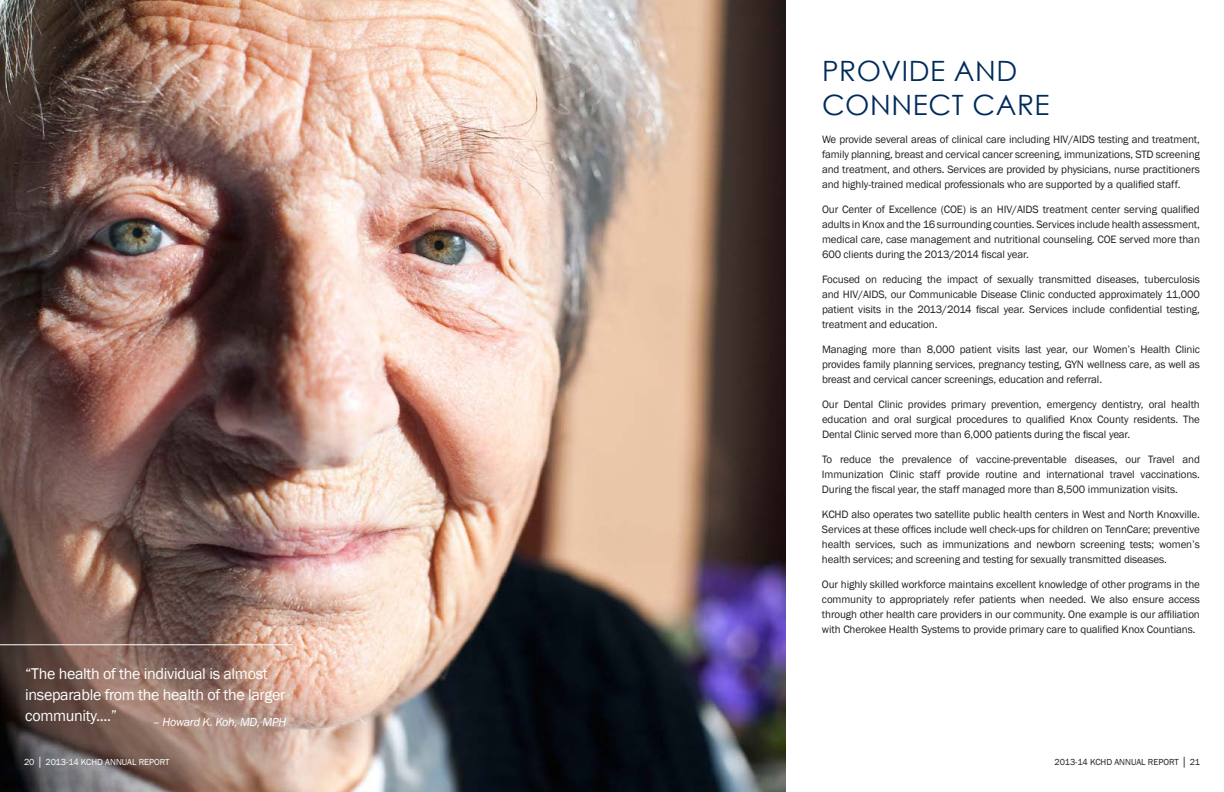
<style>
.page{position:relative;width:1224px;height:792px;background:#fff}
.page>*{position:absolute;margin:0;border:0;box-sizing:border-box;transform-origin:0 0}
.t1{font:28px/34px "Century Gothic";letter-spacing:.02em;color:#002b5c}
.t2{font:16px/21px "Franklin Gothic";letter-spacing:-.02em;color:#fff}
.t3{font:italic 12px "Franklin Gothic";letter-spacing:-.02em;color:#fff}
.t4{font:11px/15px "Franklin Gothic";letter-spacing:-.01em;color:#231f20;text-align:justify}
.t5{font:9px "Franklin Gothic";color:#231f20}
.t6{font:9px "Franklin Gothic";color:#fff}
</style>
<div class="page">
<img style="left:0;top:0;width:786px;height:792px">
<hr style="left:0;top:644px;width:293px;height:1px;background:#fff">
<h2 class="t2" style="left:25px;top:663px;width:262px">“The health of the individual is almost inseparable from the health of the larger community....”</h2>
<p class="t3" style="left:153px;top:714px;width:135px">– Howard K. Koh, MD, MPH</p>
<p class="t6" style="left:24px;top:756px;width:147px">20 │ 2013-14 KCHD ANNUAL REPORT</p>
<h1 class="t1" style="left:822px;top:53px;width:226px">PROVIDE AND<br>CONNECT CARE</h1>
<p class="t4" style="left:822px;top:132px;width:263px">We provide several areas of clinical care including HIV/AIDS</p>
<p class="t4" style="left:822px;top:132px;width:379px;text-indent:276px">testing and treatment, family planning, breast and cervical cancer screening, immunizations, STD</p>
<p class="t4" style="left:822px;top:147px;width:380px;text-indent:334px">screening and treatment, and others. Services are provided by physicians, nurse practitioners and highly-trained medical professionals who are supported by a qualified staff.</p>
<p class="t4" style="left:822px;top:202px;width:379px">Our Center of Excellence (COE) is an HIV/AIDS treatment center serving qualified adults in Knox and the 16 surrounding counties. Services include health assessment, medical care, case management and nutritional counseling. COE served more than 600 clients during the 2013/2014 fiscal year.</p>
<p class="t4" style="left:822px;top:272px;width:379px">Focused on reducing the impact of sexually transmitted diseases, tuberculosis and HIV/AIDS, our Communicable Disease Clinic conducted approximately 11,000 patient visits in the 2013/2014 fiscal year. Services include confidential testing, treatment and education.</p>
<p class="t4" style="left:822px;top:342px;width:379px">Managing more than 8,000 patient visits last year, our Women’s Health Clinic provides family planning services, pregnancy testing, GYN</p>
<p class="t4" style="left:822px;top:357px;width:379px;text-indent:265px">wellness care, as well as breast and cervical cancer screenings, education and referral.</p>
<p class="t4" style="left:822px;top:397px;width:379px">Our Dental Clinic provides primary prevention, emergency dentistry, oral health education and oral surgical procedures to qualified Knox County residents. The Dental Clinic served more than 6,000 patients during the fiscal year.</p>
<p class="t4" style="left:822px;top:452px;width:380px">To reduce the prevalence of vaccine-preventable diseases, our Travel and I mmunization Clinic staff provide routine and international travel vaccinations.<br>During the fiscal year, the staff managed more than 8,500 immunization visits.</p>
<p class="t4" style="left:822px;top:507px;width:379px">KCHD also operates two satellite public health centers in West and N orth Knoxville.<br>Services at these offices include well check-ups for children on TennCare; preventive health services, such as immunizations and newborn screening tests; women’s health services; and screening and testing for sexually transmitted diseases.</p>
<p class="t4" style="left:822px;top:577px;width:379px">Our highly skilled workforce maintains excellent knowledge of other programs in the community to appropriately refer patients when needed. We also ensure access through other health care providers in our community. One example is our affiliation with Cherokee Health Systems to provide primary care to qualified Knox Countians.</p>
<p class="t5" style="left:1055px;top:756px;width:147px">2013-14 KCHD ANNUAL REPORT │ 21</p>
</div>
